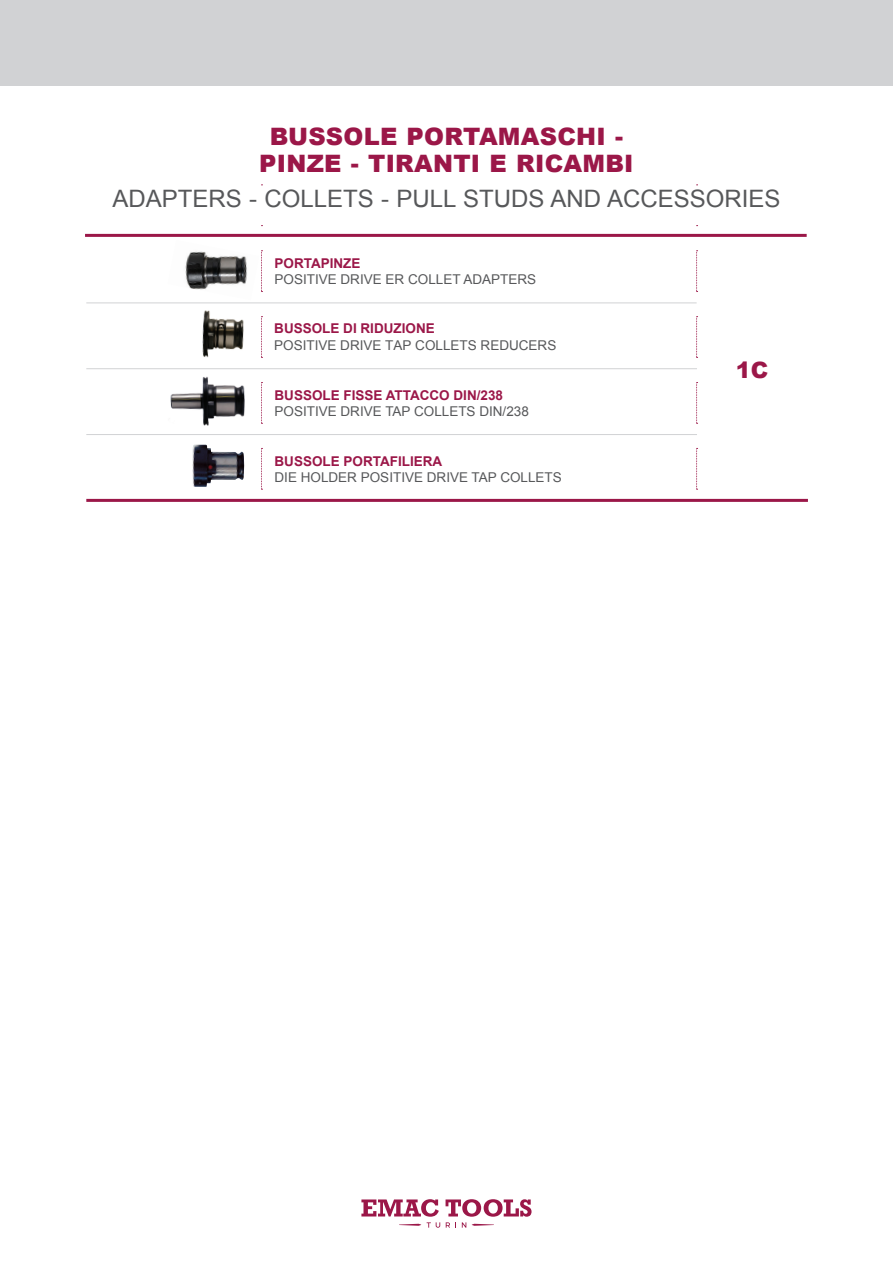
<style>
.page{position:relative;width:893px;height:1263px;background:#fff}
.page>*{position:absolute;margin:0;border:0;box-sizing:border-box;transform-origin:0 0}
.t1{font:900 24px/27px "Arial";letter-spacing:.01em;color:#9b1748;text-align:center}
.t2{font:24px "Arial";color:#57585a}
.t3{font:900 22.5px "Arial";color:#9b1748}
.t4{font:13.5px "Arial";color:#57585a}
.t5{font:700 13.5px "Arial";color:#9b1748}
</style>
<div class="page">
<svg style="left:361px;top:1199px;width:170px;height:29px"></svg>
<div style="left:0;top:0;width:893px;height:85px;background:#d1d2d4"></div>
<svg style="left:261px;top:250px;width:1px;height:42px"></svg>
<svg style="left:261px;top:448px;width:1px;height:42px"></svg>
<svg style="left:261px;top:316px;width:1px;height:42px"></svg>
<svg style="left:261px;top:382px;width:1px;height:42px"></svg>
<svg style="left:696px;top:316px;width:2px;height:42px"></svg>
<svg style="left:696px;top:250px;width:2px;height:42px"></svg>
<svg style="left:696px;top:382px;width:2px;height:42px"></svg>
<svg style="left:696px;top:448px;width:2px;height:42px"></svg>
<img style="left:185px;top:251px;width:62px;height:39px">
<img style="left:202px;top:310px;width:42px;height:48px">
<img style="left:170px;top:376px;width:75px;height:50px">
<img style="left:192px;top:445px;width:52px;height:42px">
<hr style="left:85px;top:234px;width:722px;height:3px;background:#9b1748">
<hr style="left:86px;top:499px;width:722px;height:3px;background:#9b1748">
<hr style="left:86px;top:368px;width:611px;height:1px;background:#d1d2d4">
<hr style="left:86px;top:434px;width:611px;height:1px;background:#d1d2d4">
<hr style="left:86px;top:302px;width:611px;height:1px;background:#d1d2d4">
<h1 class="t1" style="left:259px;top:122px;width:376px">BUSSOLE PORTAMASCHI -<br>PINZE - TIRANTI E RICAMBI</h1>
<h1 class="t2" style="left:112px;top:183px;width:669px">ADAPTERS - COLLETS - PULL STUDS AND ACCESSORIES</h1>
<p class="t5" style="left:275px;top:254px;width:88px">PORTAPINZE</p>
<p class="t4" style="left:275px;top:271px;width:263px">POSITIVE DRIVE ER COLLET ADAPTERS</p>
<p class="t5" style="left:274px;top:320px;width:162px">BUSSOLE DI RIDUZIONE</p>
<p class="t4" style="left:274px;top:336px;width:284px">POSITIVE DRIVE TAP COLLETS REDUCERS</p>
<p class="t5" style="left:275px;top:386px;width:230px">BUSSOLE FISSE ATTACCO DIN/238</p>
<p class="t4" style="left:275px;top:402px;width:256px">POSITIVE DRIVE TAP COLLETS DIN/238</p>
<p class="t5" style="left:275px;top:452px;width:169px">BUSSOLE PORTAFILIERA</p>
<p class="t4" style="left:275px;top:468px;width:289px">DIE HOLDER POSITIVE DRIVE TAP COLLETS</p>
<h2 class="t3" style="left:736px;top:354px;width:34px">1C</h2>
</div>
